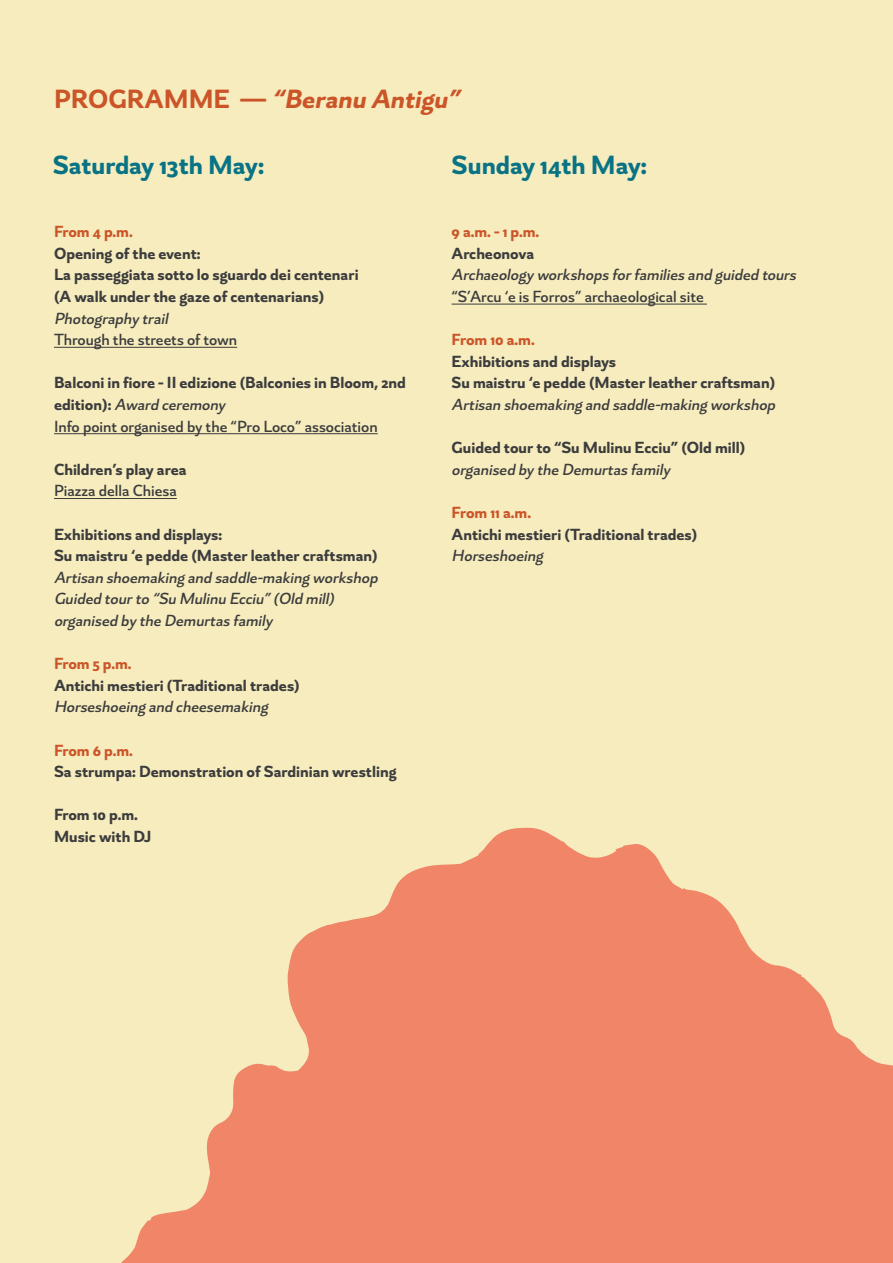
<style>
.page{position:relative;width:893px;height:1263px;background:#f6ecbe}
.page>*{position:absolute;margin:0;border:0;box-sizing:border-box;transform-origin:0 0}
.t1{font:700 27px "Alpino";color:#097385}
.t2{font:italic 700 27px "Alpino";color:#cb5528}
.t3{font:700 16.5px/21.6px "Alpino";color:#3c3c3d}
.t4{font:italic 500 16.5px/21.6px "Alpino";color:#3c3c3d}
.t5{font:500 16.5px "Alpino";color:#3c3c3d}
.t6{font:700 16.5px "Alpino";letter-spacing:-.02em;color:#cb5528}
.s1{font-style:normal}
.s2{font-weight:500;font-style:italic}
.s3{font-weight:700;font-style:normal}
</style>
<div class="page">
<svg style="left:121px;top:828px;width:772px;height:435px;fill:#f08568"></svg>
<hr style="left:54px;top:347px;width:183px;height:1px;background:#3c3c3d">
<hr style="left:54px;top:433px;width:324px;height:1px;background:#3c3c3d">
<hr style="left:54px;top:498px;width:123px;height:1px;background:#3c3c3d">
<hr style="left:452px;top:304px;width:255px;height:1px;background:#3c3c3d">
<p class="t2" style="left:54px;top:82px;width:413px"><span class="s1">P RO G RA M M E —</span> “Beranu Antigu”</p>
<p class="t1" style="left:53px;top:148px;width:213px">Saturday 13th May:</p>
<p class="t1" style="left:452px;top:148px;width:197px">Sunday 14th May:</p>
<p class="t6" style="left:54px;top:221px;width:80px">From 4 p.m.</p>
<p class="t3" style="left:54px;top:242px;width:148px">Opening of the event:</p>
<p class="t3" style="left:54px;top:264px;width:306px">La passeggiata sotto lo sguardo dei centenari</p>
<p class="t3" style="left:54px;top:285px;width:272px">(A walk under the gaze of centenarians)</p>
<p class="t4" style="left:54px;top:307px;width:119px">Photography trail</p>
<p class="t5" style="left:54px;top:330px;width:185px">Through the streets of town</p>
<p class="t3" style="left:54px;top:372px;width:353px">Balconi in fiore - II edizione (Balconies in Bloom, 2nd e d i t i o n ) : <span class="s2">Award ceremony</span></p>
<p class="t5" style="left:54px;top:416px;width:325px">Info point organised by the “Pro Loco” association</p>
<p class="t3" style="left:54px;top:458px;width:134px">Children’s play area</p>
<p class="t5" style="left:54px;top:481px;width:124px">Piazza della Chiesa</p>
<p class="t3" style="left:54px;top:523px;width:170px">Exhibitions and displays:</p>
<p class="t4" style="left:54px;top:545px;width:329px"><span class="s3">Su maistru ‘e pedde (Master leather craftsman)<br></span>Artisan shoemaking and saddle-making workshop</p>
<p class="t4" style="left:54px;top:588px;width:285px">Guided tourto “Su Mulinu Ecciu”(Old mill)</p>
<p class="t4" style="left:54px;top:610px;width:220px">organised by the Demurtas family</p>
<p class="t6" style="left:54px;top:653px;width:79px">From 5 p.m.</p>
<p class="t3" style="left:54px;top:674px;width:247px">Antichi mestieri (Traditional trades)</p>
<p class="t4" style="left:54px;top:696px;width:219px">Horseshoeing and cheesemaking</p>
<p class="t6" style="left:54px;top:740px;width:80px">From 6 p.m.</p>
<p class="t3" style="left:54px;top:761px;width:344px">Sa strumpa: Demonstration of Sardinian wrestling</p>
<p class="t3" style="left:54px;top:804px;width:85px">From 10 p.m.</p>
<p class="t3" style="left:54px;top:825px;width:99px">Music with DJ</p>
<p class="t6" style="left:452px;top:221px;width:89px">9 a.m. - 1 p.m.</p>
<p class="t3" style="left:452px;top:242px;width:84px">Archeonova</p>
<p class="t4" style="left:452px;top:264px;width:350px">Archaeology workshops forfamilies and guided tours <span class="s1">“S’Arcu ‘e is Forros” archaeological site</span></p>
<p class="t6" style="left:452px;top:329px;width:85px">From 10 a.m.</p>
<p class="t3" style="left:452px;top:350px;width:166px">Exhibitions and displays</p>
<p class="t4" style="left:452px;top:372px;width:329px"><span class="s3">Su maistru ‘e pedde (Master leather craftsman)<br></span>Artisan shoemaking and saddle-making workshop</p>
<p class="t3" style="left:452px;top:437px;width:295px">Guided tour to “Su Mulinu Ecciu” (Old mill)</p>
<p class="t4" style="left:452px;top:458px;width:220px">organised by the Demurtas family</p>
<p class="t6" style="left:452px;top:502px;width:81px">From 11 a.m.</p>
<p class="t3" style="left:452px;top:523px;width:247px">Antichi mestieri (Traditional trades)</p>
<p class="t4" style="left:452px;top:545px;width:96px">Horseshoeing</p>
</div>
